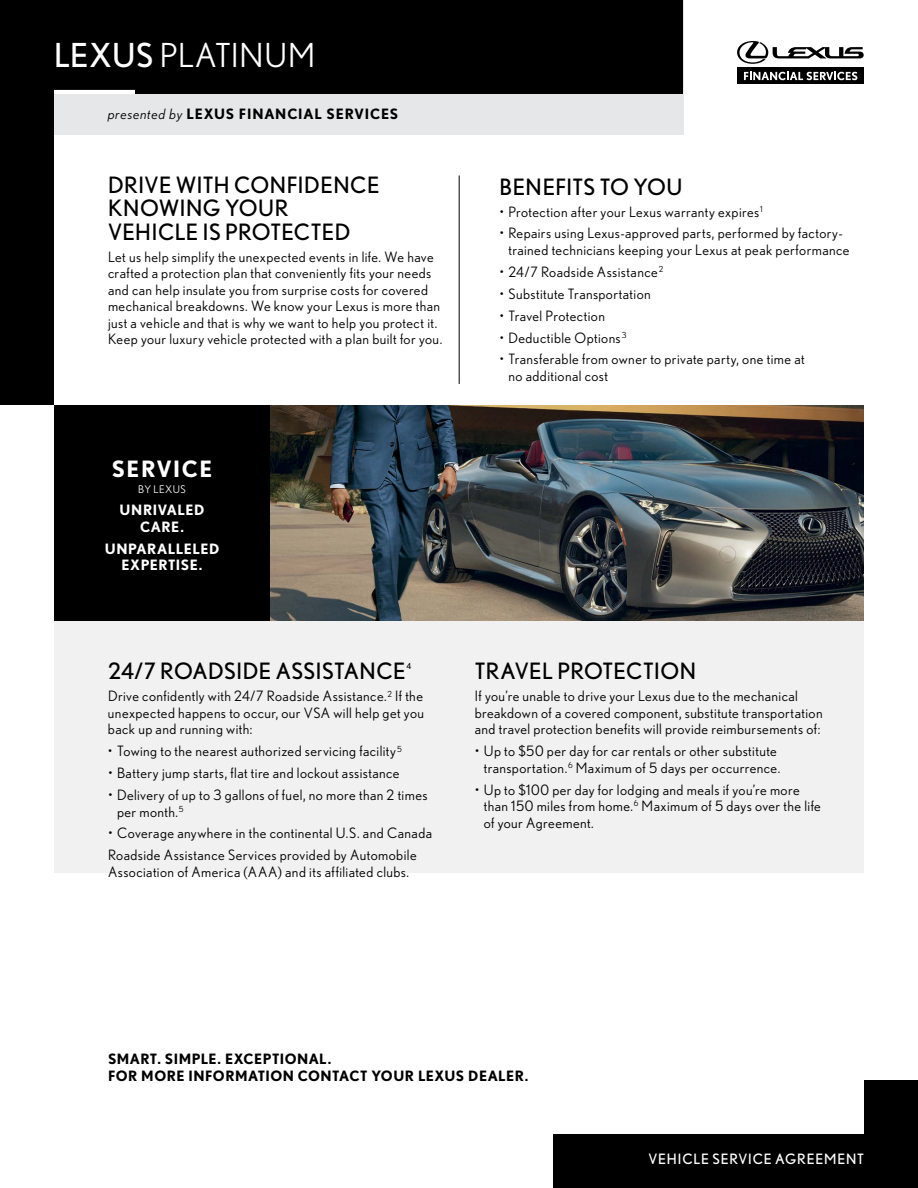
<style>
.page{position:relative;width:918px;height:1188px;background:#fff}
.page>*{position:absolute;margin:0;border:0;box-sizing:border-box;transform-origin:0 0}
.t1{font:33px "Nobel";letter-spacing:.025em;color:#fff}
.t2{font:22.5px/23.2px "Nobel";letter-spacing:.02em;color:#000}
.t3{font:700 22.5px "Nobel";letter-spacing:.07em;color:#fff}
.t4{font:14.25px/16.5px "Nobel";letter-spacing:.03em;color:#000}
.t5{font:700 14.25px/16.5px "Nobel";letter-spacing:.035em;color:#000}
.t6{font:700 14.25px/16.5px "Nobel";letter-spacing:.035em;color:#fff;text-align:center}
.t7{font:700 14.25px "Nobel";letter-spacing:.055em;color:#000}
.t8{font:14.25px "Nobel";letter-spacing:.055em;color:#fff}
.t9{font:10.5px "Nobel";letter-spacing:.045em;color:#fff}
.t10{font:8.25px "Nobel";color:#000}
.s1{font-style:inherit}
.s2{font-weight:400;font-style:italic}
</style>
<div class="page">
<div style="left:0;top:0;width:683px;height:405px;background:#000"></div>
<div style="left:54px;top:94px;width:864px;height:311px;background:#fff"></div>
<div style="left:554px;top:1080px;width:364px;height:108px;background:#000"></div>
<div style="left:54px;top:621px;width:810px;height:513px;background:#f1f1f2"></div>
<hr style="left:459px;top:176px;width:1px;height:208px;background:#000">
<div style="left:737px;top:68px;width:127px;height:16px;background:#000"></div>
<svg style="left:737px;top:41px;width:127px;height:23px"></svg>
<svg style="left:744px;top:72px;width:113px;height:8px"></svg>
<hr style="left:54px;top:90px;width:81px;height:4px;background:#fff">
<div style="left:54px;top:94px;width:629px;height:41px;background:#e6e7e8"></div>
<img style="left:270px;top:405px;width:594px;height:216px">
<div style="left:54px;top:405px;width:216px;height:216px;background:#000"></div>
<div style="left:0;top:874px;width:864px;height:260px;background:#fff"></div>
<p class="t1" style="left:54px;top:36px;width:263px"><span class="s1">LEXUS</span> PLATINUM</p>
<p class="t7" style="left:108px;top:106px;width:292px"><span class="s2">presented by</span> LEXUS FINANCIAL SERVICES</p>
<h3 class="t2" style="left:108px;top:173px;width:273px">DRIVE WITH CONFIDENCE<br>KNOWING YOUR<br>VEHICLE IS PROTECTED</h3>
<p class="t4" style="left:108px;top:248px;width:336px">Let us help simplify the unexpected events in life. We have crafted a protection plan that conveniently fits your needs and can help insulate you from surprise costs for covered mechanical breakdowns. We know your Lexus is more than just a vehicle and that is why we want to help you protect it.<br>Keep your luxury vehicle protected with a plan built for you.</p>
<p class="t3" style="left:112px;top:455px;width:102px">SERVICE</p>
<p class="t9" style="left:138px;top:484px;width:49px">BY LEXUS</p>
<p class="t6" style="left:120px;top:502px;width:86px">UNRIVALED<br>CARE.</p>
<p class="t6" style="left:105px;top:540px;width:116px">UNPARALLELED<br>EXPERTISE.</p>
<h3 class="t2" style="left:500px;top:175px;width:185px">BENEFITS TO YOU</h3>
<p class="t4" style="left:500px;top:203px;width:265px">• Protection after your Lexus warranty expires<sup>1</sup></p>
<p class="t4" style="left:500px;top:225px;width:345px">• Repairs using Lexus-approved parts, performed by factory-</p>
<p class="t4" style="left:508px;top:241px;width:343px">trained technicians keeping your Lexus at peak performance</p>
<p class="t4" style="left:500px;top:263px;width:165px">• 24/7 Roadside Assistance<sup>2</sup></p>
<p class="t4" style="left:500px;top:285px;width:153px">• Substitute Transportation</p>
<p class="t4" style="left:500px;top:307px;width:107px">• Travel Protection</p>
<p class="t4" style="left:500px;top:329px;width:129px">• Deductible Options<sup>3</sup></p>
<p class="t4" style="left:508px;top:351px;width:298px;text-indent:-9px">• Transferable from owner to private party, one time at no additional cost</p>
<h3 class="t2" style="left:108px;top:659px;width:299px">24/7 ROADSIDE ASSISTANCE</h3>
<h3 class="t10" style="left:407px;top:661px;width:6px">4</h3>
<p class="t4" style="left:108px;top:688px;width:318px;text-align:justify">Drive confidently with 24/7 Roadside Assistance.<sup>2</sup> If the unexpected happens to occur, our VSA will help get you back up and running with:</p>
<p class="t4" style="left:108px;top:743px;width:295px">• Towing to the nearest authorized servicing facility<sup>5</sup></p>
<p class="t4" style="left:108px;top:765px;width:293px">• Battery jump starts, flat tire and lockout assistance</p>
<p class="t4" style="left:117px;top:787px;width:312px;text-indent:-9px">• Delivery of up to 3 gallons of fuel, no more than 2 times per month.<sup>5</sup></p>
<p class="t4" style="left:108px;top:822px;width:326px;line-height:21.9px">• Coverage anywhere in the continental U.S. and Canada<br>Roadside Assistance Services provided by Automobile</p>
<p class="t4" style="left:108px;top:863px;width:303px">Association of America (AAA) and its affiliated clubs.</p>
<h3 class="t2" style="left:475px;top:659px;width:223px">TRAVEL PROTECTION</h3>
<p class="t4" style="left:475px;top:688px;width:349px">If you’re unable to drive your Lexus due to the mechanical breakdown of a covered component, substitute transportation and travel protection benefits will provide reimbursements of:</p>
<p class="t4" style="left:475px;top:743px;width:307px;text-align:right">• Up to $50 per day for car rentals or other substitute transportation.<sup>6</sup> Maximum of 5 days per occurrence.</p>
<p class="t4" style="left:484px;top:781px;width:339px;text-indent:-9px">• Up to $100 per day for lodging and meals if you’re more than 150 miles from home.<sup>6</sup> Maximum of 5 days over the life of your Agreement.</p>
<p class="t5" style="left:108px;top:1051px;width:422px">SMART. SIMPLE. EXCEPTIONAL.<br>FOR MORE INFORMATION CONTACT YOUR LEXUS DEALER.</p>
<p class="t8" style="left:649px;top:1151px;width:217px">VEHICLE SERVICE AGREEMENT</p>
</div>
